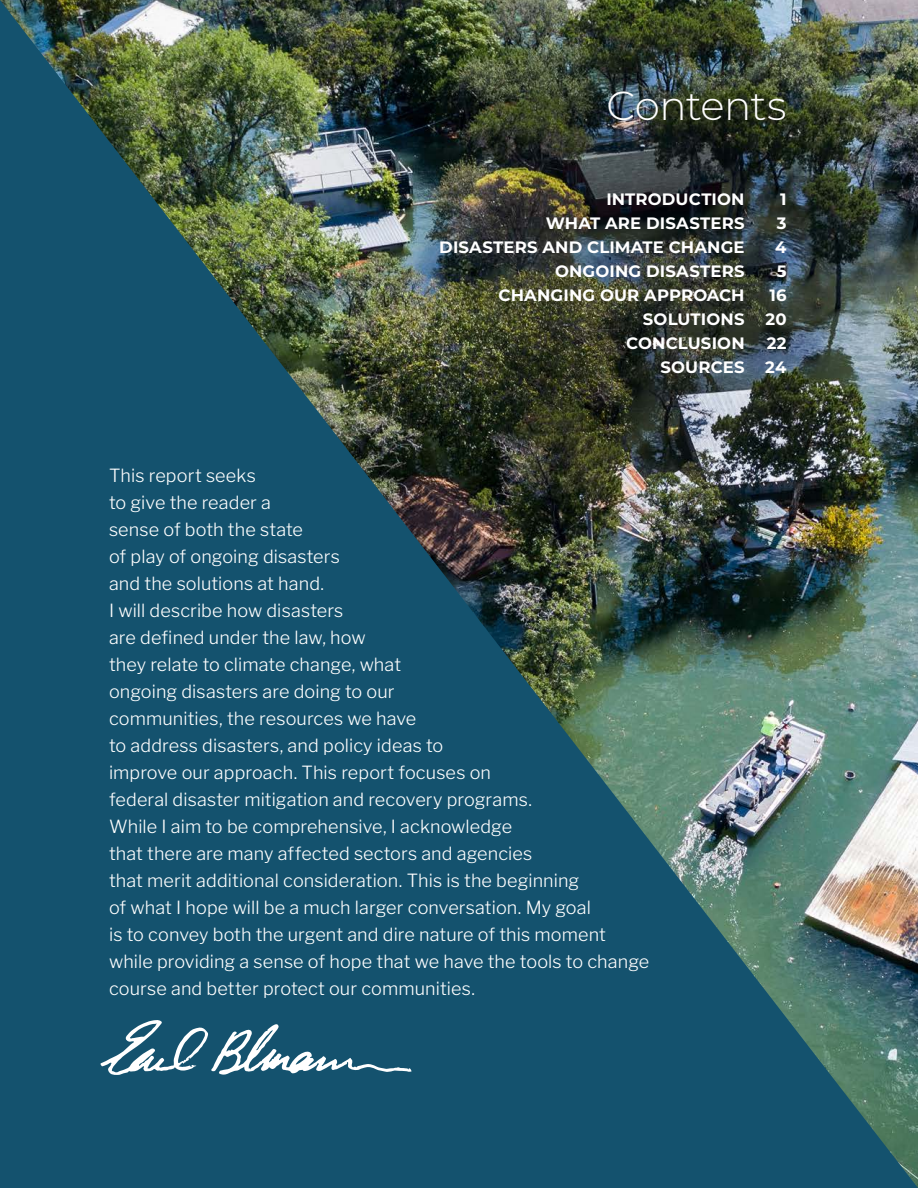
<style>
.page{position:relative;width:918px;height:1188px;background:#fff}
.page>*{position:absolute;margin:0;border:0;box-sizing:border-box;transform-origin:0 0}
.t1{font:300 40.5px "Montserrat";letter-spacing:-.015em;color:#fff}
.t2{font:100 18px/27px "Libre Franklin";letter-spacing:.005em;color:#fff}
.t3{font:700 16.5px "Montserrat";letter-spacing:.01em;color:#fff}
</style>
<div class="page">
<img style="left:0;top:0;width:918px;height:1188px">
<svg style="left:100px;top:1019px;width:311px;height:56px"></svg>
<h1 class="t1" style="left:606px;top:78px;width:182px">Contents</h1>
<p class="t3" style="left:606px;top:187px;width:140px">INTRODUCTION</p>
<p class="t3" style="left:780px;top:187px;width:8px">1</p>
<p class="t3" style="left:546px;top:211px;width:200px">WHAT ARE DISASTERS</p>
<p class="t3" style="left:777px;top:211px;width:11px">3</p>
<p class="t3" style="left:439px;top:235px;width:307px">DISASTERS AND CLIMATE CHANGE</p>
<p class="t3" style="left:775px;top:235px;width:13px">4</p>
<p class="t3" style="left:555px;top:259px;width:191px">ONGOING DISASTERS</p>
<p class="t3" style="left:777px;top:259px;width:11px">5</p>
<p class="t3" style="left:499px;top:283px;width:248px">CHANGING OUR APPROACH</p>
<p class="t3" style="left:769px;top:283px;width:19px">16</p>
<p class="t3" style="left:643px;top:307px;width:103px">SOLUTIONS</p>
<p class="t3" style="left:765px;top:307px;width:23px">20</p>
<p class="t3" style="left:626px;top:331px;width:120px">CONCLUSION</p>
<p class="t3" style="left:767px;top:331px;width:21px">22</p>
<p class="t3" style="left:661px;top:355px;width:86px">SOURCES</p>
<p class="t3" style="left:765px;top:355px;width:23px">24</p>
<p class="t2" style="left:109px;top:460px;width:542px">This report seeks<br>to give the reader a<br>sense of both the state<br>of play of ongoing disasters<br>and the solutions at hand.<br>I will describe how disasters<br>are defined under the law, how<br>they relate to climate change, what<br>ongoing disasters are doing to our<br>communities, the resources we have<br>to address disasters, and policy ideas to<br>improve our approach. This report focuses on<br>federal disaster mitigation and recovery programs.<br>While I aim to be comprehensive, I acknowledge<br>that there are many affected sectors and agencies<br>that merit additional consideration. This is the beginning<br>of what I hope will be a much larger conversation. My goal<br>is to convey both the urgent and dire nature of this moment while providing a sense of hope that we have the tools to change course and better protect our communities.</p>
</div>
